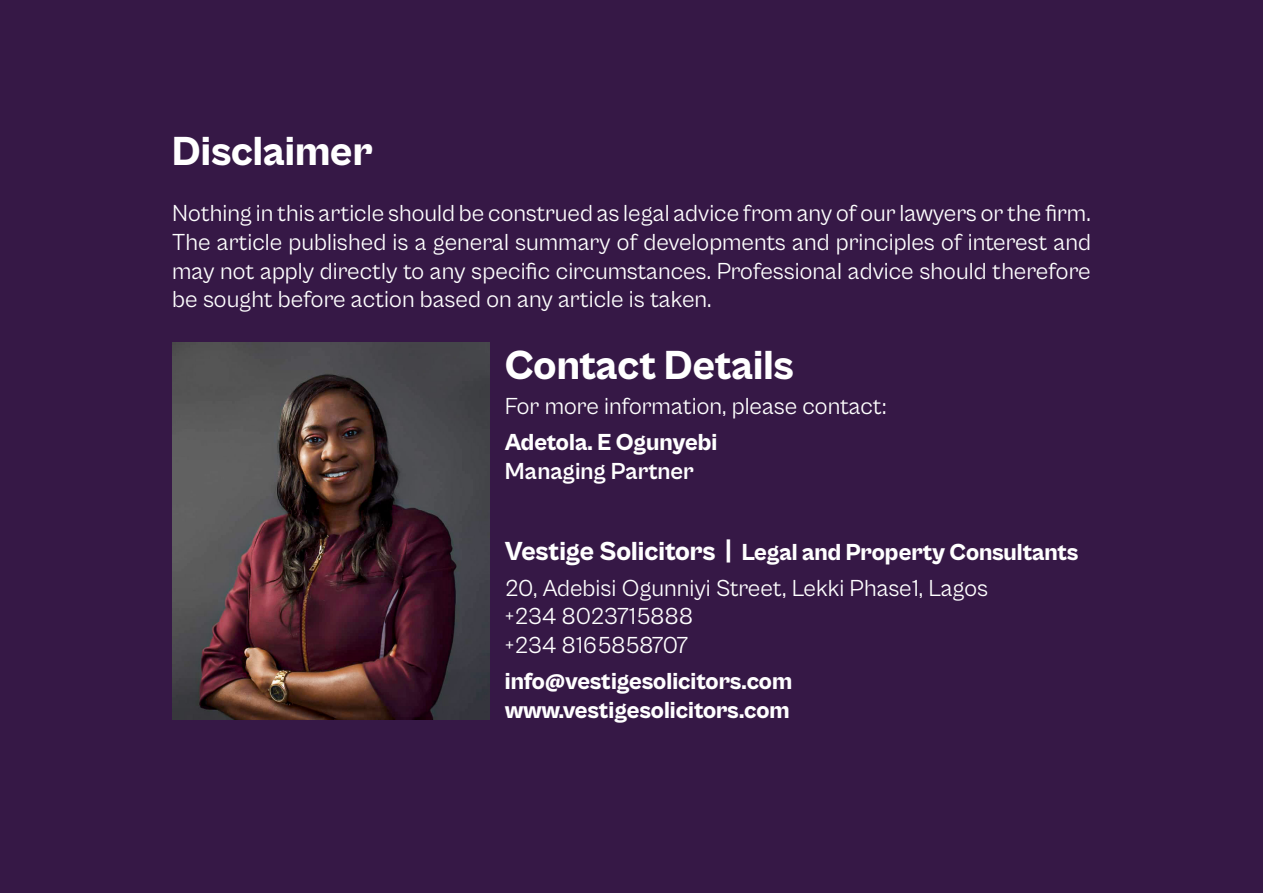
<style>
.page{position:relative;width:1263px;height:893px;background:#361846}
.page>*{position:absolute;margin:0;border:0;box-sizing:border-box;transform-origin:0 0}
.Heading{font:800 42px "Cabinet Grotesk";color:#fff}
.Body{font:24px/28.8px "Cabinet Grotesk";letter-spacing:-.005em;color:#fff;text-align:justify}
.Body-2{font:800 24px "Cabinet Grotesk";letter-spacing:-.005em;color:#fff}
.Body-3{font:700 24px "Cabinet Grotesk";color:#fff}
.Body-4{font:24px "Cabinet Grotesk";letter-spacing:-.025em;color:#fff}
.s1{font-size:27px}
</style>
<div class="page">
<img style="left:172px;top:342px;width:318px;height:377px">
<p class="Heading" style="left:172px;top:129px;width:202px">Disclaimer</p>
<p class="Body" style="left:172px;top:199px;width:920px">Nothing in this article should be construed as legal advice from any of our lawyers or the firm.<br>The article published is a general summary of developments and principles of interest and may not apply directly to any specific circumstances. Professional advice should therefore be sought before action based on any article is taken.</p>
<p class="Heading" style="left:505px;top:342px;width:291px">Contact Details</p>
<p class="Body" style="left:505px;top:392px;width:383px">For more information, please contact:</p>
<p class="Body-2" style="left:505px;top:429px;width:214px">Adetola. E Ogunyebi</p>
<p class="Body-3" style="left:505px;top:458px;width:191px">Managing Partner</p>
<p class="Body-2" style="left:505px;top:539px;width:575px"><span class="s1">Vestige Solicitors |</span> Legal and Property Consultants</p>
<p class="Body" style="left:505px;top:573px;width:485px">20, Adebisi Ogunniyi Street, Lekki Phase1, Lagos</p>
<p class="Body" style="left:505px;top:602px;width:190px">+234 8023715888</p>
<p class="Body-4" style="left:505px;top:632px;width:185px">+234 8165858707</p>
<p class="Body-2" style="left:505px;top:668px;width:289px">info@vestigesolicitors.com</p>
<p class="Body-2" style="left:505px;top:697px;width:286px">www.vestigesolicitors.com</p>
</div>
